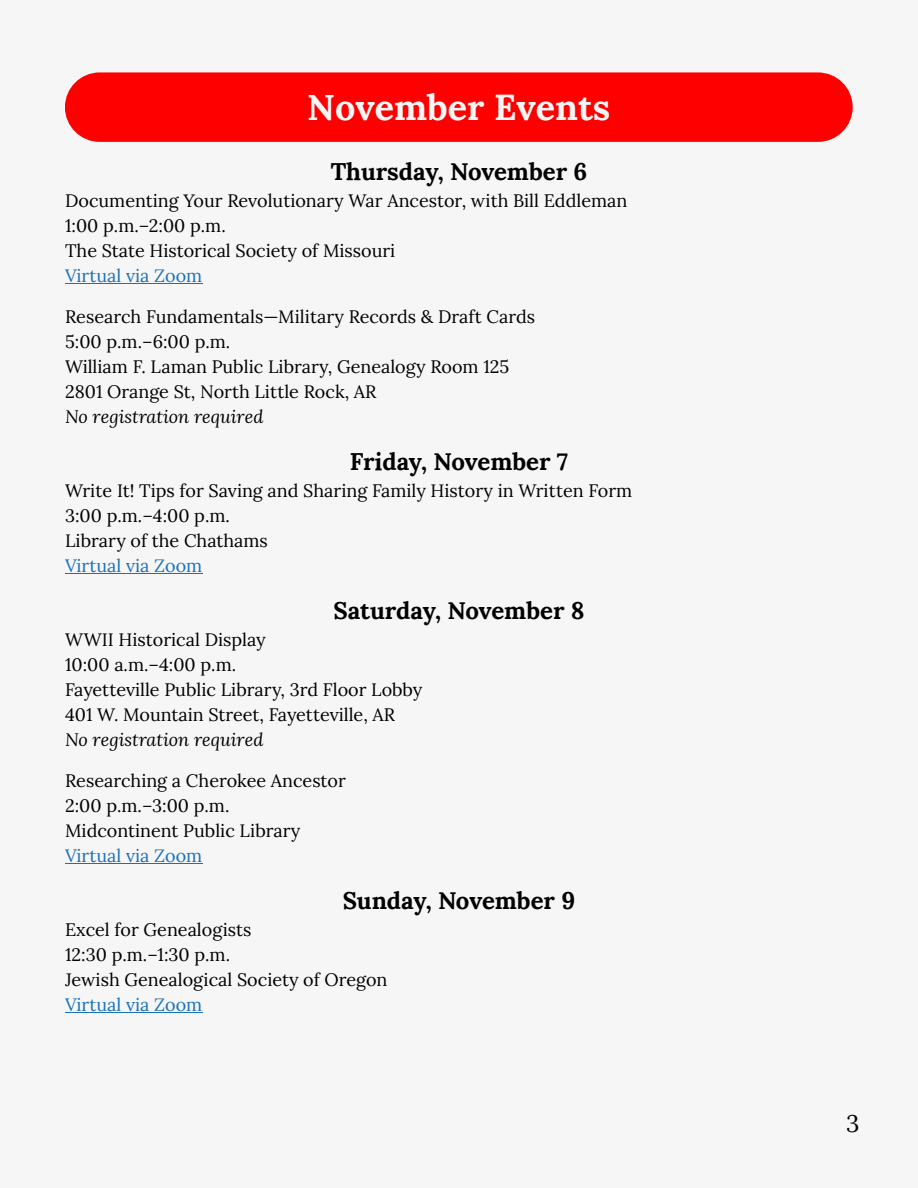
<style>
.page{position:relative;width:918px;height:1188px;background:#f6f6f6}
.page>*{position:absolute;margin:0;border:0;box-sizing:border-box;transform-origin:0 0}
.t1{font:700 36px "Lora";color:#f6f6f6}
.t2{font:700 24px "Lora";color:#000}
.t3{font:24px "Lora";color:#000}
.t4{font:18px/25px "Lora";color:#000}
.t5{font:18px "Lora";color:#1b71b8}
.t6{font:italic 18px "Lora";color:#000}
</style>
<div class="page">
<div style="left:65px;top:72px;width:788px;height:70px;background:#f00"></div>
<hr style="left:65px;top:283px;width:137px;height:1px;background:#1b71b8">
<hr style="left:65px;top:573px;width:137px;height:1px;background:#1b71b8">
<hr style="left:65px;top:863px;width:137px;height:1px;background:#1b71b8">
<hr style="left:65px;top:1012px;width:137px;height:1px;background:#1b71b8">
<h1 class="t1" style="left:307px;top:83px;width:305px">November Events</h1>
<h2 class="t2" style="left:331px;top:156px;width:258px">Thursday, November 6</h2>
<p class="t4" style="left:65px;top:188px;width:564px">Documenting Your Revolutionary War Ancestor, with Bill Eddleman<br>1:00 p.m.–2:00 p.m.<br>The State Historical Society of Missouri</p>
<p class="t5" style="left:65px;top:264px;width:139px">Virtual via Zoom</p>
<p class="t4" style="left:65px;top:304px;width:472px">Research Fundamentals—Military Records &amp; Draft Cards 5:00 p.m.–6:00 p.m.<br>William F. Laman Public Library, Genealogy Room 125<br>2801 Orange St, North Little Rock, AR</p>
<p class="t6" style="left:65px;top:405px;width:200px">No registration required</p>
<h2 class="t2" style="left:350px;top:446px;width:220px">Friday, November 7</h2>
<p class="t4" style="left:65px;top:478px;width:569px">Write It! Tips for Saving and Sharing Family History in Written Form<br>3:00 p.m.–4:00 p.m.<br>Library of the Chathams</p>
<p class="t5" style="left:65px;top:554px;width:139px">Virtual via Zoom</p>
<h2 class="t2" style="left:333px;top:595px;width:253px">Saturday, November 8</h2>
<p class="t4" style="left:65px;top:627px;width:359px">WWII Historical Display<br>10:00 a.m.–4:00 p.m.<br>Fayetteville Public Library, 3rd Floor Lobby 401 W. Mountain Street, Fayetteville, AR</p>
<p class="t6" style="left:65px;top:728px;width:200px">No registration required</p>
<p class="t4" style="left:65px;top:768px;width:282px">Researching a Cherokee Ancestor<br>2:00 p.m.–3:00 p.m.<br>Midcontinent Public Library</p>
<p class="t5" style="left:65px;top:844px;width:139px">Virtual via Zoom</p>
<h2 class="t2" style="left:343px;top:885px;width:234px">Sunday, November 9</h2>
<p class="t4" style="left:65px;top:917px;width:324px">Excel for Genealogists<br>12:30 p.m.–1:30 p.m.<br>Jewish Genealogical Society of Oregon</p>
<p class="t5" style="left:65px;top:993px;width:139px">Virtual via Zoom</p>
<h2 class="t3" style="left:846px;top:1108px;width:15px">3</h2>
</div>
